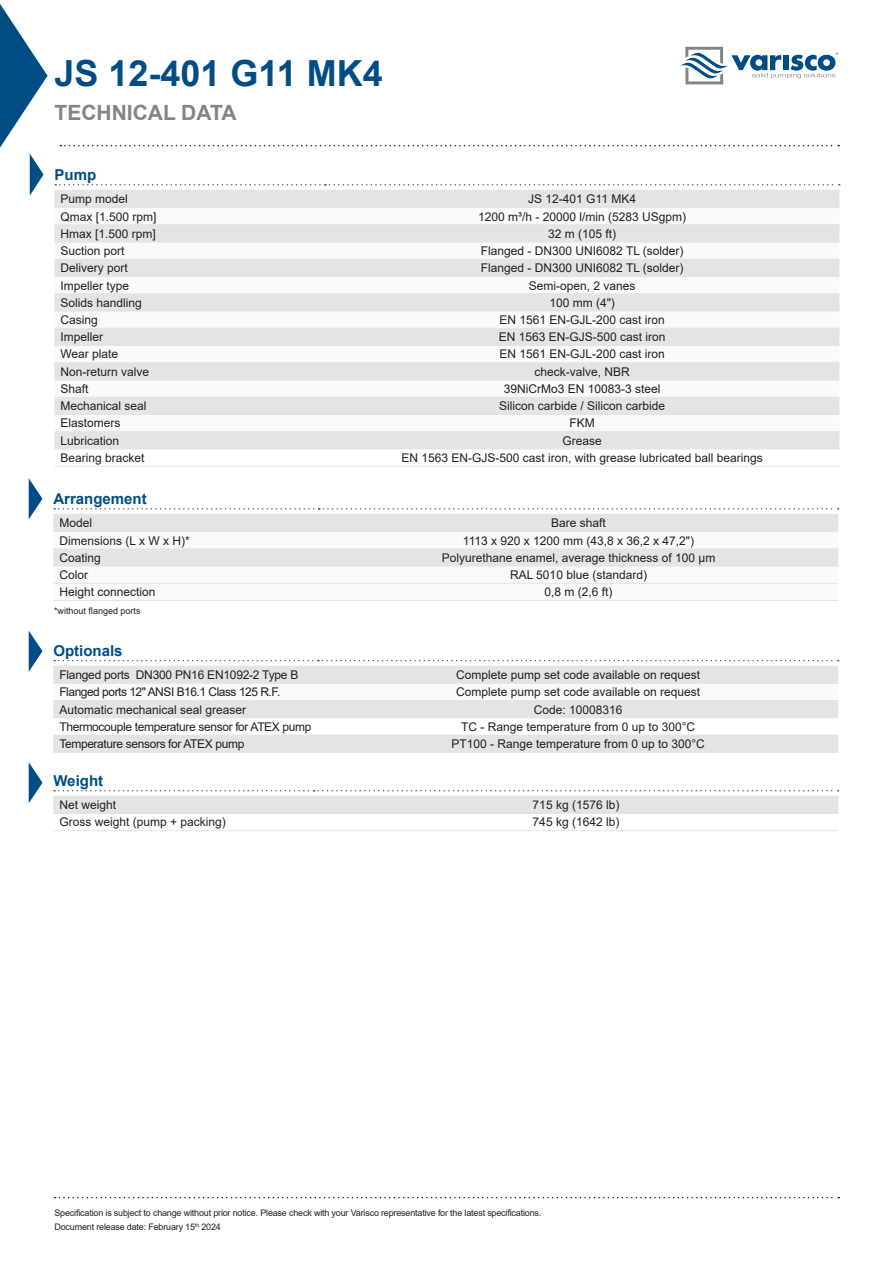
<style>
.page{position:relative;width:893px;height:1263px;background:#fff}
.page>*{position:absolute;margin:0;border:0;box-sizing:border-box;transform-origin:0 0}
.t1{font:700 36px "Arial";color:#004d85}
.t2{font:700 21px "Arial";color:#7f858a}
.t3{font:700 15px "Arial";color:#004d85}
.t4{font:12px "Arial";color:#231f20}
.t5{font:12px "Arial";letter-spacing:-.03em;color:#231f20}
.t6{font:12px "Arial";letter-spacing:-.04em;color:#231f20}
.t7{font:12px "Arial";letter-spacing:-.02em;color:#231f20}
.t8{font:9px "Arial";letter-spacing:-.02em;color:#231f20}
.t9{font:9px "Arial";color:#231f20}
</style>
<div class="page">
<div style="left:55px;top:191px;width:784px;height:258px;background:#e2e5e4"></div>
<svg style="left:55px;top:208px;width:784px;height:223px"></svg>
<hr style="left:55px;top:190px;width:270px;height:1px;background:#e2e5e4">
<hr style="left:325px;top:190px;width:514px;height:1px;background:#e2e5e4">
<hr style="left:55px;top:207px;width:270px;height:1px;background:#e2e5e4">
<hr style="left:325px;top:207px;width:514px;height:1px;background:#e2e5e4">
<hr style="left:55px;top:225px;width:270px;height:1px;background:#e2e5e4">
<hr style="left:325px;top:225px;width:514px;height:1px;background:#e2e5e4">
<hr style="left:55px;top:242px;width:270px;height:1px;background:#e2e5e4">
<hr style="left:55px;top:276px;width:270px;height:1px;background:#e2e5e4">
<hr style="left:325px;top:242px;width:514px;height:1px;background:#e2e5e4">
<hr style="left:325px;top:276px;width:514px;height:1px;background:#e2e5e4">
<hr style="left:55px;top:259px;width:270px;height:1px;background:#e2e5e4">
<hr style="left:325px;top:259px;width:514px;height:1px;background:#e2e5e4">
<hr style="left:55px;top:293px;width:270px;height:1px;background:#e2e5e4">
<hr style="left:325px;top:293px;width:514px;height:1px;background:#e2e5e4">
<hr style="left:55px;top:311px;width:270px;height:1px;background:#e2e5e4">
<hr style="left:325px;top:311px;width:514px;height:1px;background:#e2e5e4">
<hr style="left:55px;top:328px;width:270px;height:1px;background:#e2e5e4">
<hr style="left:325px;top:328px;width:514px;height:1px;background:#e2e5e4">
<hr style="left:55px;top:345px;width:270px;height:1px;background:#e2e5e4">
<hr style="left:325px;top:345px;width:514px;height:1px;background:#e2e5e4">
<hr style="left:55px;top:362px;width:270px;height:1px;background:#e2e5e4">
<hr style="left:325px;top:362px;width:514px;height:1px;background:#e2e5e4">
<hr style="left:55px;top:380px;width:270px;height:1px;background:#e2e5e4">
<hr style="left:325px;top:380px;width:514px;height:1px;background:#e2e5e4">
<hr style="left:55px;top:397px;width:270px;height:1px;background:#e2e5e4">
<hr style="left:325px;top:397px;width:514px;height:1px;background:#e2e5e4">
<hr style="left:55px;top:414px;width:270px;height:1px;background:#e2e5e4">
<hr style="left:325px;top:414px;width:514px;height:1px;background:#e2e5e4">
<hr style="left:55px;top:431px;width:270px;height:1px;background:#e2e5e4">
<hr style="left:325px;top:431px;width:514px;height:1px;background:#e2e5e4">
<hr style="left:55px;top:449px;width:270px;height:1px;background:#e2e5e4">
<hr style="left:55px;top:466px;width:270px;height:1px;background:#e2e5e4">
<hr style="left:325px;top:449px;width:514px;height:1px;background:#e2e5e4">
<hr style="left:325px;top:466px;width:514px;height:1px;background:#e2e5e4">
<svg style="left:55px;top:184px;width:785px;height:1px"></svg>
<svg style="left:54px;top:582px;width:784px;height:1px"></svg>
<hr style="left:53px;top:566px;width:266px;height:1px;background:#e2e5e4">
<hr style="left:53px;top:583px;width:266px;height:1px;background:#e2e5e4">
<hr style="left:319px;top:566px;width:519px;height:1px;background:#e2e5e4">
<hr style="left:319px;top:583px;width:519px;height:1px;background:#e2e5e4">
<hr style="left:53px;top:600px;width:266px;height:1px;background:#e2e5e4">
<hr style="left:319px;top:600px;width:519px;height:1px;background:#e2e5e4">
<svg style="left:53px;top:508px;width:786px;height:58px"></svg>
<svg style="left:53px;top:667px;width:785px;height:85px;fill:#e2e5e4"></svg>
<svg style="left:53px;top:684px;width:785px;height:16px"></svg>
<hr style="left:53px;top:666px;width:265px;height:1px;background:#e2e5e4">
<hr style="left:318px;top:666px;width:520px;height:1px;background:#e2e5e4">
<hr style="left:53px;top:683px;width:265px;height:1px;background:#e2e5e4">
<hr style="left:318px;top:683px;width:520px;height:1px;background:#e2e5e4">
<hr style="left:53px;top:700px;width:265px;height:1px;background:#e2e5e4">
<hr style="left:318px;top:700px;width:520px;height:1px;background:#e2e5e4">
<hr style="left:53px;top:718px;width:265px;height:1px;background:#e2e5e4">
<hr style="left:53px;top:735px;width:265px;height:1px;background:#e2e5e4">
<hr style="left:53px;top:752px;width:265px;height:1px;background:#e2e5e4">
<hr style="left:318px;top:718px;width:520px;height:1px;background:#e2e5e4">
<hr style="left:318px;top:735px;width:520px;height:1px;background:#e2e5e4">
<hr style="left:318px;top:752px;width:520px;height:1px;background:#e2e5e4">
<svg style="left:54px;top:660px;width:785px;height:1px"></svg>
<hr style="left:53px;top:813px;width:261px;height:1px;background:#e2e5e4">
<hr style="left:53px;top:830px;width:261px;height:1px;background:#e2e5e4">
<hr style="left:314px;top:813px;width:524px;height:1px;background:#e2e5e4">
<hr style="left:314px;top:830px;width:524px;height:1px;background:#e2e5e4">
<svg style="left:53px;top:790px;width:786px;height:23px"></svg>
<svg style="left:29px;top:479px;width:13px;height:40px"></svg>
<svg style="left:29px;top:631px;width:13px;height:40px"></svg>
<svg style="left:29px;top:762px;width:13px;height:41px"></svg>
<svg style="left:60px;top:145px;width:779px;height:1px"></svg>
<svg style="left:0;top:4px;width:48px;height:192px"></svg>
<svg style="left:55px;top:1197px;width:784px;height:1px"></svg>
<svg style="left:680px;top:47px;width:158px;height:37px"></svg>
<p class="t1" style="left:55px;top:48px;width:330px">JS 12-401 G11 MK4</p>
<p class="t2" style="left:55px;top:98px;width:183px">TECHNICAL DATA</p>
<p class="t3" style="left:55px;top:164px;width:43px">Pump</p>
<p class="t4" style="left:61px;top:191px;width:69px">Pump model</p>
<p class="t4" style="left:528px;top:191px;width:109px">JS 12-401 G11 MK4</p>
<p class="t4" style="left:61px;top:208px;width:98px">Qmax [1.500 rpm]</p>
<p class="t4" style="left:478px;top:208px;width:210px">1200 m³/h - 20000 l/min (5283 USgpm)</p>
<p class="t4" style="left:61px;top:225px;width:97px">Hmax [1.500 rpm]</p>
<p class="t4" style="left:548px;top:225px;width:70px">32 m (105 ft)</p>
<p class="t4" style="left:61px;top:243px;width:66px">Suction port</p>
<p class="t4" style="left:481px;top:243px;width:204px">Flanged - DN300 UNI6082 TL (solder)</p>
<p class="t4" style="left:61px;top:260px;width:69px">Delivery port</p>
<p class="t4" style="left:481px;top:260px;width:204px">Flanged - DN300 UNI6082 TL (solder)</p>
<p class="t4" style="left:61px;top:277px;width:70px">Impeller type</p>
<p class="t4" style="left:529px;top:277px;width:108px">Semi-open, 2 vanes</p>
<p class="t4" style="left:61px;top:294px;width:83px">Solids handling</p>
<p class="t4" style="left:549px;top:294px;width:67px">100 mm (4")</p>
<p class="t4" style="left:61px;top:311px;width:39px">Casing</p>
<p class="t4" style="left:499px;top:311px;width:167px">EN 1561 EN-GJL-200 cast iron</p>
<p class="t4" style="left:61px;top:329px;width:44px">Impeller</p>
<p class="t4" style="left:499px;top:329px;width:168px">EN 1563 EN-GJS-500 cast iron</p>
<p class="t4" style="left:61px;top:346px;width:59px">Wear plate</p>
<p class="t4" style="left:499px;top:346px;width:167px">EN 1561 EN-GJL-200 cast iron</p>
<p class="t4" style="left:61px;top:363px;width:90px">Non-return valve</p>
<p class="t4" style="left:534px;top:363px;width:97px">check-valve, NBR</p>
<p class="t4" style="left:61px;top:380px;width:30px">Shaft</p>
<p class="t4" style="left:504px;top:380px;width:158px">39NiCrMo3 EN 10083-3 steel</p>
<p class="t4" style="left:61px;top:398px;width:88px">Mechanical seal</p>
<p class="t4" style="left:499px;top:398px;width:168px">Silicon carbide / Silicon carbide</p>
<p class="t4" style="left:61px;top:415px;width:62px">Elastomers</p>
<p class="t4" style="left:569px;top:415px;width:27px">FKM</p>
<p class="t4" style="left:61px;top:432px;width:60px">Lubrication</p>
<p class="t4" style="left:562px;top:432px;width:41px">Grease</p>
<p class="t4" style="left:61px;top:449px;width:86px">Bearing bracket</p>
<p class="t4" style="left:401px;top:449px;width:363px">EN 1563 EN-GJS-500 cast iron, with grease lubricated ball bearings</p>
<p class="t3" style="left:53px;top:488px;width:95px">Arrangement</p>
<p class="t4" style="left:59px;top:515px;width:34px">Model</p>
<p class="t4" style="left:551px;top:515px;width:56px">Bare shaft</p>
<p class="t4" style="left:59px;top:532px;width:132px">Dimensions (L x W x H)*</p>
<p class="t4" style="left:463px;top:532px;width:233px">1113 x 920 x 1200 mm (43,8 x 36,2 x 47,2")</p>
<p class="t4" style="left:59px;top:549px;width:43px">Coating</p>
<p class="t4" style="left:442px;top:549px;width:275px">Polyurethane enamel, average thickness of 100 μm</p>
<p class="t4" style="left:59px;top:567px;width:30px">Color</p>
<p class="t4" style="left:510px;top:567px;width:138px">RAL 5010 blue (standard)</p>
<p class="t4" style="left:59px;top:584px;width:98px">Height connection</p>
<p class="t4" style="left:545px;top:584px;width:70px">0,8 m (2,6 ft)</p>
<p class="t9" style="left:54px;top:605px;width:88px">*without flanged ports</p>
<p class="t3" style="left:53px;top:640px;width:71px">Optionals</p>
<p class="t7" style="left:59px;top:667px;width:240px">Flanged ports DN300 PN16 EN1092-2 Type B</p>
<p class="t4" style="left:456px;top:667px;width:246px">Complete pump set code available on request</p>
<p class="t6" style="left:59px;top:684px;width:222px">Flanged ports 12" ANSI B16.1 Class 125 R.F.</p>
<p class="t4" style="left:456px;top:684px;width:246px">Complete pump set code available on request</p>
<p class="t4" style="left:59px;top:701px;width:188px">Automatic mechanical seal greaser</p>
<p class="t4" style="left:534px;top:701px;width:90px">Code: 10008316</p>
<p class="t5" style="left:59px;top:718px;width:254px">Thermocouple temperature sensor for ATEX pump</p>
<p class="t4" style="left:461px;top:718px;width:236px">TC - Range temperature from 0 up to 300°C</p>
<p class="t5" style="left:59px;top:736px;width:186px">Temperature sensors for ATEX pump</p>
<p class="t4" style="left:451px;top:736px;width:255px">PT100 - Range temperature from 0 up to 300°C</p>
<p class="t3" style="left:53px;top:770px;width:51px">Weight</p>
<p class="t4" style="left:59px;top:797px;width:58px">Net weight</p>
<p class="t4" style="left:533px;top:797px;width:88px">715 kg (1576 lb)</p>
<p class="t4" style="left:59px;top:814px;width:168px">Gross weight (pump + packing)</p>
<p class="t4" style="left:533px;top:814px;width:88px">745 kg (1642 lb)</p>
<p class="t8" style="left:55px;top:1207px;width:488px">Specification is subject to change without prior notice. Please check with your Varisco representative for the latest specifications.</p>
<p class="t8" style="left:55px;top:1220px;width:168px">Document release date: February 15<sup>th</sup> 2024</p>
</div>
